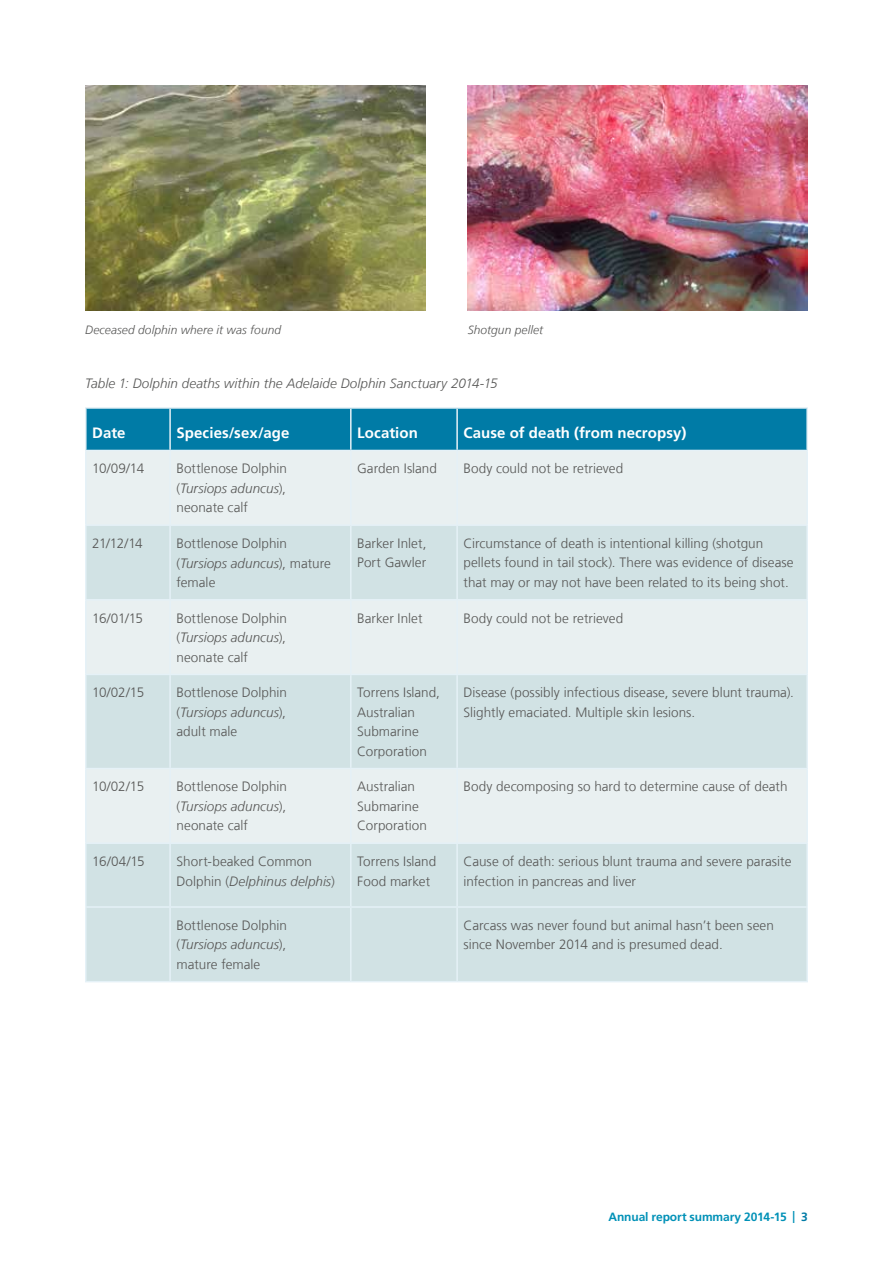
<style>
.page{position:relative;width:893px;height:1263px;background:#fff}
.page>*{position:absolute;margin:0;border:0;box-sizing:border-box;transform-origin:0 0}
.t1{font:700 15px "Frutiger LT Com";letter-spacing:.005em;color:#fff}
.t2{font:300 13.5px/19.5px "Frutiger LT Com";color:#575756}
.t3{font:italic 300 13.5px "Frutiger LT Com";letter-spacing:.005em;color:#575756}
.t4{font:italic 300 12px "Frutiger LT Com";letter-spacing:.01em;color:#575756}
.t5{font:700 12px "Frutiger LT Com";letter-spacing:-.01em;color:#0091b7}
.s1{font-style:italic}
.s2{color:#007ba6}
</style>
<div class="page">
<img style="left:85px;top:85px;width:340px;height:225px">
<img style="left:468px;top:85px;width:340px;height:225px">
<div style="left:87px;top:409px;width:719px;height:41px;background:#007ba6"></div>
<div style="left:87px;top:451px;width:719px;height:73px;background:#e9f0f1"></div>
<svg style="left:87px;top:526px;width:719px;height:455px;background:#d8e6e8"></svg>
<hr style="left:85px;top:407px;width:85px;height:2px;background:#e5f1f7">
<hr style="left:85px;top:409px;width:2px;height:41px;background:#e5f1f7">
<hr style="left:170px;top:407px;width:181px;height:2px;background:#e5f1f7">
<hr style="left:169px;top:409px;width:2px;height:41px;background:#e5f1f7">
<hr style="left:351px;top:407px;width:106px;height:2px;background:#e5f1f7">
<hr style="left:350px;top:409px;width:2px;height:41px;background:#e5f1f7">
<hr style="left:457px;top:407px;width:351px;height:2px;background:#e5f1f7">
<hr style="left:456px;top:409px;width:2px;height:41px;background:#e5f1f7">
<hr style="left:806px;top:409px;width:2px;height:41px;background:#e5f1f7">
<hr style="left:85px;top:450px;width:85px;height:1px;background:#e5f1f7">
<hr style="left:85px;top:451px;width:2px;height:73px;background:#e5f1f7">
<hr style="left:170px;top:450px;width:181px;height:1px;background:#e5f1f7">
<hr style="left:169px;top:451px;width:2px;height:73px;background:#e5f1f7">
<hr style="left:351px;top:450px;width:106px;height:1px;background:#e5f1f7">
<hr style="left:350px;top:451px;width:2px;height:73px;background:#e5f1f7">
<hr style="left:457px;top:450px;width:351px;height:1px;background:#e5f1f7">
<hr style="left:456px;top:451px;width:2px;height:73px;background:#e5f1f7">
<hr style="left:806px;top:451px;width:2px;height:73px;background:#e5f1f7">
<hr style="left:85px;top:524px;width:85px;height:2px;background:#e5f1f7">
<hr style="left:85px;top:526px;width:2px;height:73px;background:#e5f1f7">
<hr style="left:170px;top:524px;width:181px;height:2px;background:#e5f1f7">
<hr style="left:169px;top:526px;width:2px;height:73px;background:#e5f1f7">
<hr style="left:351px;top:524px;width:106px;height:2px;background:#e5f1f7">
<hr style="left:350px;top:526px;width:2px;height:73px;background:#e5f1f7">
<hr style="left:457px;top:524px;width:351px;height:2px;background:#e5f1f7">
<hr style="left:456px;top:526px;width:2px;height:73px;background:#e5f1f7">
<hr style="left:806px;top:526px;width:2px;height:73px;background:#e5f1f7">
<hr style="left:85px;top:599px;width:85px;height:1px;background:#e5f1f7">
<hr style="left:85px;top:600px;width:2px;height:74px;background:#e5f1f7">
<hr style="left:170px;top:599px;width:181px;height:1px;background:#e5f1f7">
<hr style="left:169px;top:600px;width:2px;height:74px;background:#e5f1f7">
<hr style="left:351px;top:599px;width:106px;height:1px;background:#e5f1f7">
<hr style="left:350px;top:600px;width:2px;height:74px;background:#e5f1f7">
<hr style="left:457px;top:599px;width:351px;height:1px;background:#e5f1f7">
<hr style="left:456px;top:600px;width:2px;height:74px;background:#e5f1f7">
<hr style="left:806px;top:600px;width:2px;height:74px;background:#e5f1f7">
<hr style="left:85px;top:674px;width:85px;height:1px;background:#e5f1f7">
<hr style="left:85px;top:675px;width:2px;height:93px;background:#e5f1f7">
<hr style="left:170px;top:674px;width:181px;height:1px;background:#e5f1f7">
<hr style="left:169px;top:675px;width:2px;height:93px;background:#e5f1f7">
<hr style="left:351px;top:674px;width:106px;height:1px;background:#e5f1f7">
<hr style="left:350px;top:675px;width:2px;height:93px;background:#e5f1f7">
<hr style="left:457px;top:674px;width:351px;height:1px;background:#e5f1f7">
<hr style="left:456px;top:675px;width:2px;height:93px;background:#e5f1f7">
<hr style="left:806px;top:675px;width:2px;height:93px;background:#e5f1f7">
<hr style="left:85px;top:768px;width:85px;height:1px;background:#e5f1f7">
<hr style="left:85px;top:769px;width:2px;height:73px;background:#e5f1f7">
<hr style="left:170px;top:768px;width:181px;height:1px;background:#e5f1f7">
<hr style="left:169px;top:769px;width:2px;height:73px;background:#e5f1f7">
<hr style="left:351px;top:768px;width:106px;height:1px;background:#e5f1f7">
<hr style="left:350px;top:769px;width:2px;height:73px;background:#e5f1f7">
<hr style="left:457px;top:768px;width:351px;height:1px;background:#e5f1f7">
<hr style="left:456px;top:769px;width:2px;height:73px;background:#e5f1f7">
<hr style="left:806px;top:769px;width:2px;height:73px;background:#e5f1f7">
<hr style="left:85px;top:842px;width:85px;height:2px;background:#e5f1f7">
<hr style="left:85px;top:844px;width:2px;height:62px;background:#e5f1f7">
<hr style="left:170px;top:842px;width:181px;height:2px;background:#e5f1f7">
<hr style="left:169px;top:844px;width:2px;height:62px;background:#e5f1f7">
<hr style="left:351px;top:842px;width:106px;height:2px;background:#e5f1f7">
<hr style="left:350px;top:844px;width:2px;height:62px;background:#e5f1f7">
<hr style="left:457px;top:842px;width:351px;height:2px;background:#e5f1f7">
<hr style="left:456px;top:844px;width:2px;height:62px;background:#e5f1f7">
<hr style="left:806px;top:844px;width:2px;height:62px;background:#e5f1f7">
<hr style="left:85px;top:906px;width:85px;height:2px;background:#e5f1f7">
<hr style="left:85px;top:908px;width:2px;height:73px;background:#e5f1f7">
<hr style="left:170px;top:906px;width:181px;height:2px;background:#e5f1f7">
<hr style="left:169px;top:908px;width:2px;height:73px;background:#e5f1f7">
<hr style="left:351px;top:906px;width:106px;height:2px;background:#e5f1f7">
<hr style="left:350px;top:908px;width:2px;height:73px;background:#e5f1f7">
<hr style="left:457px;top:906px;width:351px;height:2px;background:#e5f1f7">
<hr style="left:456px;top:908px;width:2px;height:73px;background:#e5f1f7">
<hr style="left:806px;top:908px;width:2px;height:73px;background:#e5f1f7">
<hr style="left:85px;top:981px;width:85px;height:1px;background:#e5f1f7">
<hr style="left:170px;top:981px;width:181px;height:1px;background:#e5f1f7">
<hr style="left:351px;top:981px;width:106px;height:1px;background:#e5f1f7">
<hr style="left:457px;top:981px;width:351px;height:1px;background:#e5f1f7">
<p class="t4" style="left:85px;top:323px;width:198px">Deceased dolphin where it was found</p>
<p class="t4" style="left:468px;top:323px;width:77px">Shotgun pellet</p>
<p class="t3" style="left:85px;top:376px;width:414px">Table 1: Dolphin deaths within the Adelaide Dolphin Sanctuary 2014-15</p>
<p class="t1" style="left:92px;top:424px;width:35px">Date</p>
<p class="t1" style="left:176px;top:424px;width:115px">Species/sex/age</p>
<p class="t1" style="left:357px;top:424px;width:62px">Location</p>
<p class="t1" style="left:463px;top:424px;width:224px">Cause of death (from necropsy)</p>
<p class="t2" style="left:92px;top:459px;width:54px">10/09/14</p>
<p class="t2" style="left:176px;top:459px;width:112px;text-align:justify">Bottlenose Dolphin (<span class="s1">Tursiops aduncus</span>), neonate calf</p>
<p class="t2" style="left:357px;top:459px;width:81px">Garden Island</p>
<p class="t2" style="left:463px;top:459px;width:161px">Body could not be retrieved</p>
<p class="t2" style="left:92px;top:534px;width:52px">21/12/14</p>
<p class="t2" style="left:176px;top:534px;width:156px">Bottlenose Dolphin (<span class="s1">Tursiops aduncus</span>), mature female</p>
<p class="t2" style="left:357px;top:534px;width:71px">Barker Inlet,<br>Port Gawler</p>
<p class="t2" style="left:463px;top:534px;width:332px">Circumstance of death is intentional killing (shotgun pellets found in tail stock). There was evidence of disease that may or may not have been related to its being shot.</p>
<p class="t2" style="left:92px;top:608px;width:52px">16/01/15</p>
<p class="t2" style="left:176px;top:608px;width:112px;text-align:justify">Bottlenose Dolphin (<span class="s1">Tursiops aduncus</span>), neonate calf</p>
<p class="t2" style="left:357px;top:608px;width:67px">Barker Inlet</p>
<p class="t2" style="left:463px;top:608px;width:161px">Body could not be retrieved</p>
<p class="t2" style="left:92px;top:683px;width:53px">10/02/15</p>
<p class="t2" style="left:176px;top:683px;width:112px;text-align:justify">Bottlenose Dolphin (<span class="s1">Tursiops aduncus</span>), adult male</p>
<p class="t2" style="left:357px;top:683px;width:84px">Torrens Island,<br>Australian<br>Submarine<br>Corporation</p>
<p class="t2" style="left:463px;top:683px;width:329px">Disease (possibly infectious disease, severe blunt trauma).<br>Slightly emaciated. Multiple skin lesions.</p>
<p class="t2" style="left:92px;top:777px;width:53px">10/02/15</p>
<p class="t2" style="left:177px;top:777px;width:112px;text-align:justify">Bottlenose Dolphin (<span class="s1">Tursiops aduncus</span>), neonate calf</p>
<p class="t2" style="left:357px;top:777px;width:71px">Australian<br>Submarine<br>Corporation</p>
<p class="t2" style="left:464px;top:777px;width:326px">Body decomposing so hard to determine cause of death</p>
<p class="t2" style="left:92px;top:852px;width:54px">16/04/15</p>
<p class="t2" style="left:177px;top:852px;width:160px">Short-beaked Common<br>Dolphin (<span class="s1">Delphinus delphis</span>)</p>
<p class="t2" style="left:357px;top:852px;width:81px">Torrens Island<br>Food market</p>
<p class="t2" style="left:464px;top:852px;width:329px">Cause of death: serious blunt trauma and severe parasite infection in pancreas and liver</p>
<p class="t2" style="left:177px;top:915px;width:112px;text-align:justify">Bottlenose Dolphin (<span class="s1">Tursiops aduncus</span>), mature female</p>
<p class="t2" style="left:464px;top:915px;width:312px">Carcass was never found but animal hasn’t been seen since November 2014 and is presumed dead.</p>
<p class="t5" style="left:608px;top:1210px;width:201px">Annual report summary 2014-15 | <span class="s2">3</span></p>
</div>
